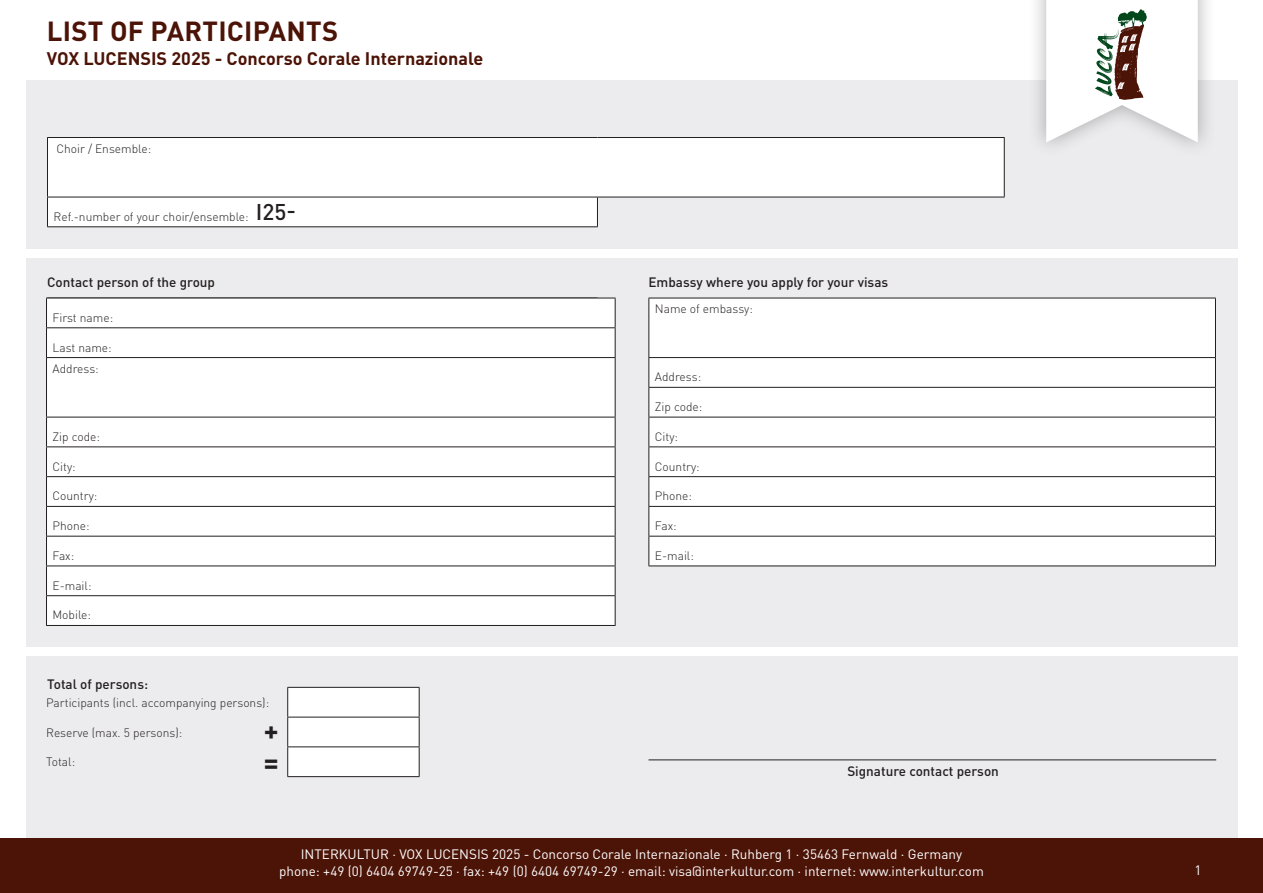
<style>
.page{position:relative;width:1263px;height:893px;background:#fff}
.page>*{position:absolute;margin:0;border:0;box-sizing:border-box;transform-origin:0 0}
.t1{font:700 27.3px "DIN Pro";letter-spacing:.01em;color:#4c1307}
.t2{font:700 27.3px/31.7px "DIN Pro";color:#231f20}
.t3{font:500 22.5px "DIN Pro";color:#231f20}
.t4{font:700 18px "DIN Pro";color:#4c1307}
.t5{font:13.5px/16.2px "DIN Pro";color:#fff;text-align:center}
.t6{font:500 13.5px "DIN Pro";color:#231f20}
.t7{font:300 12px/21.1px "DIN Pro";color:#231f20}
</style>
<div class="page">
<div style="left:26px;top:81px;width:1211px;height:776px;background:#ececee"></div>
<div style="left:1027px;top:0;width:190px;height:159px;background:#231f20;opacity:.35"></div>
<div style="left:0;top:838px;width:1263px;height:55px;background:#4c1307"></div>
<svg style="left:1046px;top:0;width:152px;height:142px"></svg>
<svg style="left:48px;top:138px;width:956px;height:88px;background:#fbfbfb"></svg>
<hr style="left:47px;top:137px;width:550px;height:1px;background:#231f20">
<hr style="left:47px;top:138px;width:1px;height:59px;background:#231f20">
<hr style="left:597px;top:137px;width:408px;height:1px;background:#231f20">
<hr style="left:1004px;top:138px;width:1px;height:59px;background:#231f20">
<hr style="left:47px;top:197px;width:550px;height:1px;background:#231f20">
<svg style="left:47px;top:197px;width:1px;height:29px"></svg>
<hr style="left:597px;top:197px;width:408px;height:1px;background:#231f20">
<svg style="left:597px;top:197px;width:1px;height:29px"></svg>
<hr style="left:47px;top:226px;width:551px;height:1px;background:#231f20">
<div style="left:0;top:249px;width:1263px;height:8px;background:#fff"></div>
<div style="left:0;top:647px;width:1263px;height:9px;background:#fff"></div>
<div style="left:47px;top:299px;width:568px;height:326px;background:#fff"></div>
<hr style="left:46px;top:298px;width:569px;height:1px;background:#231f20">
<hr style="left:46px;top:327px;width:569px;height:1px;background:#231f20">
<svg style="left:46px;top:298px;width:2px;height:59px"></svg>
<svg style="left:615px;top:298px;width:1px;height:59px"></svg>
<hr style="left:46px;top:357px;width:569px;height:1px;background:#231f20">
<hr style="left:46px;top:358px;width:1px;height:59px;background:#231f20">
<hr style="left:615px;top:358px;width:1px;height:59px;background:#231f20">
<hr style="left:46px;top:417px;width:569px;height:1px;background:#231f20">
<hr style="left:46px;top:446px;width:569px;height:1px;background:#231f20">
<hr style="left:46px;top:476px;width:569px;height:1px;background:#231f20">
<hr style="left:46px;top:506px;width:569px;height:1px;background:#231f20">
<svg style="left:46px;top:417px;width:2px;height:119px"></svg>
<svg style="left:615px;top:417px;width:1px;height:119px"></svg>
<hr style="left:46px;top:536px;width:569px;height:1px;background:#231f20">
<hr style="left:46px;top:536px;width:1px;height:30px;background:#231f20">
<hr style="left:615px;top:536px;width:1px;height:30px;background:#231f20">
<hr style="left:46px;top:566px;width:569px;height:1px;background:#231f20">
<hr style="left:46px;top:595px;width:569px;height:1px;background:#231f20">
<svg style="left:46px;top:566px;width:2px;height:59px"></svg>
<svg style="left:615px;top:566px;width:1px;height:59px"></svg>
<hr style="left:46px;top:625px;width:569px;height:1px;background:#231f20">
<svg style="left:287px;top:687px;width:133px;height:89px;background:#f4f4f4"></svg>
<hr style="left:287px;top:776px;width:133px;height:1px;background:#231f20">
<div style="left:649px;top:299px;width:566px;height:267px;background:#fff"></div>
<hr style="left:648px;top:298px;width:568px;height:1px;background:#231f20">
<hr style="left:648px;top:298px;width:1px;height:59px;background:#231f20">
<hr style="left:1215px;top:298px;width:1px;height:59px;background:#231f20">
<hr style="left:648px;top:357px;width:568px;height:1px;background:#231f20">
<hr style="left:648px;top:387px;width:568px;height:1px;background:#231f20">
<hr style="left:648px;top:417px;width:568px;height:1px;background:#231f20">
<hr style="left:648px;top:446px;width:568px;height:1px;background:#231f20">
<hr style="left:648px;top:476px;width:568px;height:1px;background:#231f20">
<hr style="left:648px;top:506px;width:568px;height:1px;background:#231f20">
<svg style="left:648px;top:358px;width:1px;height:178px"></svg>
<svg style="left:1215px;top:358px;width:1px;height:178px"></svg>
<hr style="left:648px;top:536px;width:568px;height:1px;background:#231f20">
<hr style="left:648px;top:536px;width:1px;height:30px;background:#231f20">
<hr style="left:1215px;top:536px;width:1px;height:30px;background:#231f20">
<hr style="left:648px;top:566px;width:568px;height:1px;background:#231f20">
<hr style="left:648px;top:759px;width:568px;height:1px;background:#231f20">
<h1 class="t1" style="left:47px;top:12px;width:293px">LIST OF PARTICIPANTS</h1>
<h3 class="t4" style="left:47px;top:46px;width:438px">VOX LUCENSIS 2025 - Concorso Corale Internazionale</h3>
<p class="t7" style="left:56px;top:137px;width:96px">Choir / Ensemble:</p>
<p class="t7" style="left:53px;top:205px;width:197px">Ref.-number of your choir/ensemble:</p>
<h2 class="t3" style="left:256px;top:196px;width:42px">I25-</h2>
<p class="t6" style="left:47px;top:273px;width:169px">Contact person of the group</p>
<p class="t7" style="left:53px;top:306px;width:62px">First name:</p>
<p class="t7" style="left:53px;top:336px;width:61px">Last name:<br>Address:</p>
<p class="t7" style="left:53px;top:425px;width:49px">Zip code:</p>
<p class="t7" style="left:53px;top:455px;width:25px">City:</p>
<p class="t7" style="left:53px;top:485px;width:46px">Country:</p>
<p class="t7" style="left:53px;top:515px;width:39px">Phone:</p>
<p class="t7" style="left:53px;top:544px;width:23px">Fax:</p>
<p class="t7" style="left:53px;top:574px;width:40px">E-mail:</p>
<p class="t7" style="left:53px;top:604px;width:40px">Mobile:</p>
<p class="t6" style="left:47px;top:675px;width:103px">Total of persons:</p>
<p class="t7" style="left:46px;top:691px;width:225px">Participants (incl. accompanying persons):</p>
<p class="t7" style="left:46px;top:721px;width:138px">Reserve (max. 5 persons):</p>
<p class="t7" style="left:46px;top:751px;width:31px">Total:</p>
<h1 class="t2" style="left:264px;top:713px;width:16px">+ =</h1>
<p class="t6" style="left:648px;top:273px;width:241px">Embassy where you apply for your visas</p>
<p class="t7" style="left:655px;top:298px;width:100px">Name of embassy:</p>
<p class="t7" style="left:655px;top:366px;width:48px">Address:</p>
<p class="t7" style="left:655px;top:396px;width:49px">Zip code:</p>
<p class="t7" style="left:655px;top:425px;width:25px">City:</p>
<p class="t7" style="left:655px;top:455px;width:46px">Country:</p>
<p class="t7" style="left:655px;top:485px;width:39px">Phone:</p>
<p class="t7" style="left:655px;top:515px;width:23px">Fax:</p>
<p class="t7" style="left:655px;top:544px;width:40px">E-mail:</p>
<p class="t6" style="left:847px;top:762px;width:153px">Signature contact person</p>
<p class="t5" style="left:279px;top:846px;width:706px">INTERKULTUR · VOX LUCENSIS 2025 - Concorso Corale Internazionale · Ruhberg 1 · 35463 Fernwald · Germany phone: +49 (0) 6404 69749-25 · fax: +49 (0) 6404 69749-29 · email: visa@interkultur.com · internet: www.interkultur.com</p>
<p class="t5" style="left:1194px;top:862px;width:9px">1</p>
</div>
